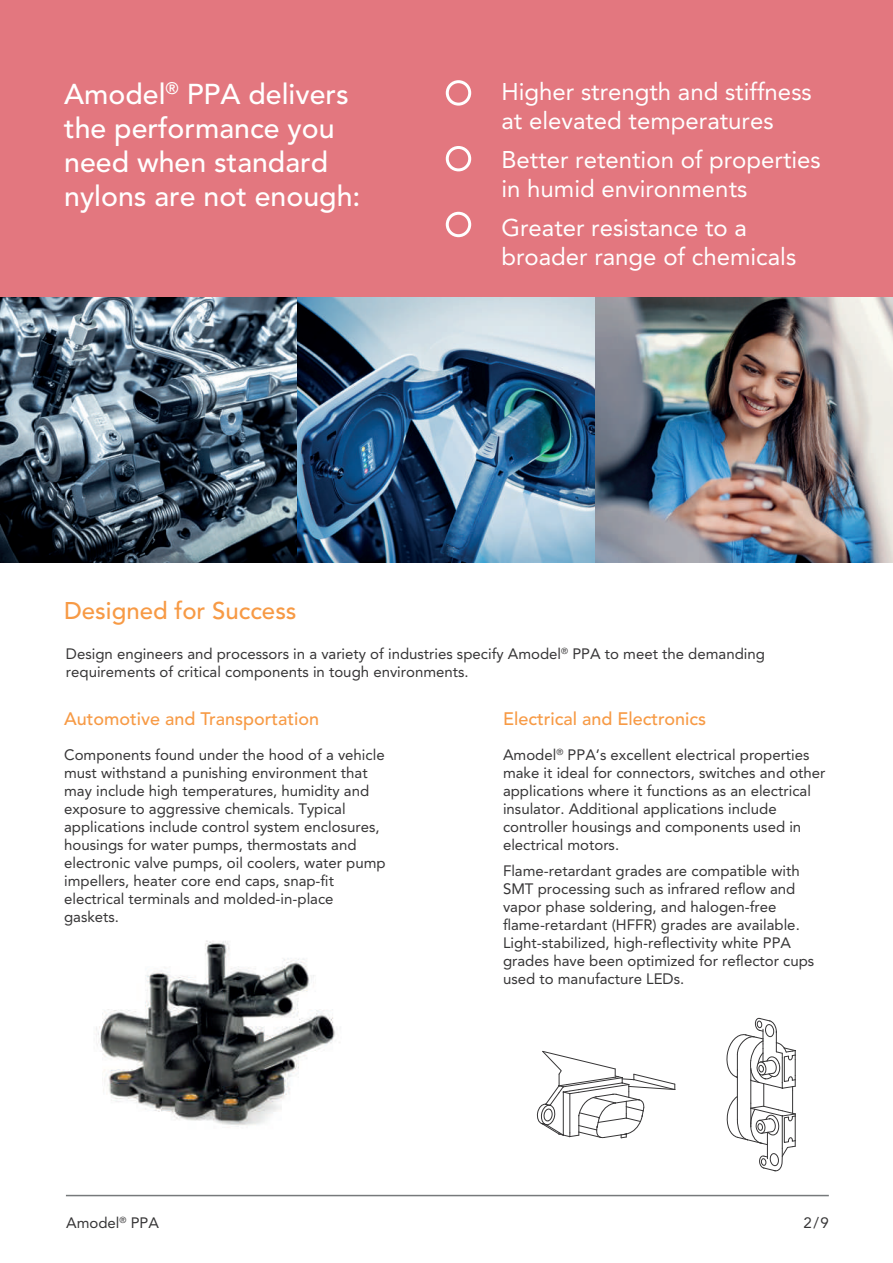
<style>
.page{position:relative;width:893px;height:1263px;background:#fff}
.page>*{position:absolute;margin:0;border:0;box-sizing:border-box;transform-origin:0 0}
.t1{font:500 28.5px/34.2px "Avenir LT Pro";color:#fff}
.t2{font:24px/28.8px "Avenir LT Pro";color:#fff}
.t3{font:500 24px "Avenir LT Pro";color:#f79a45}
.t4{font:500 18px "Avenir LT Pro";color:#f79a45}
.t5{font:15px/18px "Avenir LT Pro";color:#363536}
</style>
<div class="page">
<div style="left:0;top:0;width:893px;height:298px;background:#e3777f"></div>
<img style="left:0;top:298px;width:893px;height:264px">
<img style="left:96px;top:940px;width:244px;height:187px">
<div style="left:446px;top:80px;width:25px;height:26px;border:3px solid #fff;border-radius:50%"></div>
<div style="left:446px;top:146px;width:25px;height:25px;border:3px solid #fff;border-radius:50%"></div>
<div style="left:446px;top:212px;width:25px;height:25px;border:3px solid #fff;border-radius:50%"></div>
<hr style="left:66px;top:1195px;width:763px;height:1px;background:#76797b">
<svg style="left:537px;top:1050px;width:139px;height:89px"></svg>
<svg style="left:726px;top:1017px;width:70px;height:154px"></svg>
<h1 class="t1" style="left:64px;top:77px;width:298px">Amodel<sup>®</sup> PPA delivers the performance you need when standard nylons are not enough:</h1>
<h2 class="t2" style="left:501px;top:77px;width:312px">Higher strength and stiffness at elevated temperatures</h2>
<h2 class="t2" style="left:501px;top:145px;width:321px">Better retention of properties in humid environments</h2>
<h2 class="t2" style="left:501px;top:213px;width:296px">Greater resistance to a broader range of chemicals</h2>
<h2 class="t3" style="left:64px;top:596px;width:234px">Designed for Success</h2>
<p class="t5" style="left:66px;top:644px;width:700px">Design engineers and processors in a variety of industries specify Amodel<sup>®</sup> PPA to meet the demanding requirements of critical components in tough environments.</p>
<p class="t4" style="left:64px;top:708px;width:257px">Automotive and Transportation</p>
<p class="t4" style="left:503px;top:708px;width:205px">Electrical and Electronics</p>
<p class="t5" style="left:64px;top:746px;width:323px">Components found under the hood of a vehicle must withstand a punishing environment that may include high temperatures, humidity and exposure to aggressive chemicals. Typical applications include control system enclosures, housings for water pumps, thermostats and electronic valve pumps, oil coolers, water pump impellers, heater core end caps, snap-fit electrical terminals and molded-in-place gaskets.</p>
<p class="t5" style="left:503px;top:746px;width:324px">Amodel<sup>®</sup> PPA’s excellent electrical properties make it ideal for connectors, switches and other applications where it functions as an electrical insulator. Additional applications include controller housings and components used in electrical motors.</p>
<p class="t5" style="left:503px;top:861px;width:313px">Flame-retardant grades are compatible with SMT processing such as infrared reflow and vapor phase soldering, and halogen-free flame-retardant (HFFR) grades are available.<br>Light-stabilized, high-reflectivity white PPA grades have been optimized for reflector cups used to manufacture LEDs.</p>
<p class="t5" style="left:66px;top:1213px;width:94px">Amodel<sup>®</sup> PPA</p>
<p class="t5" style="left:804px;top:1213px;width:27px">2/9</p>
</div>
